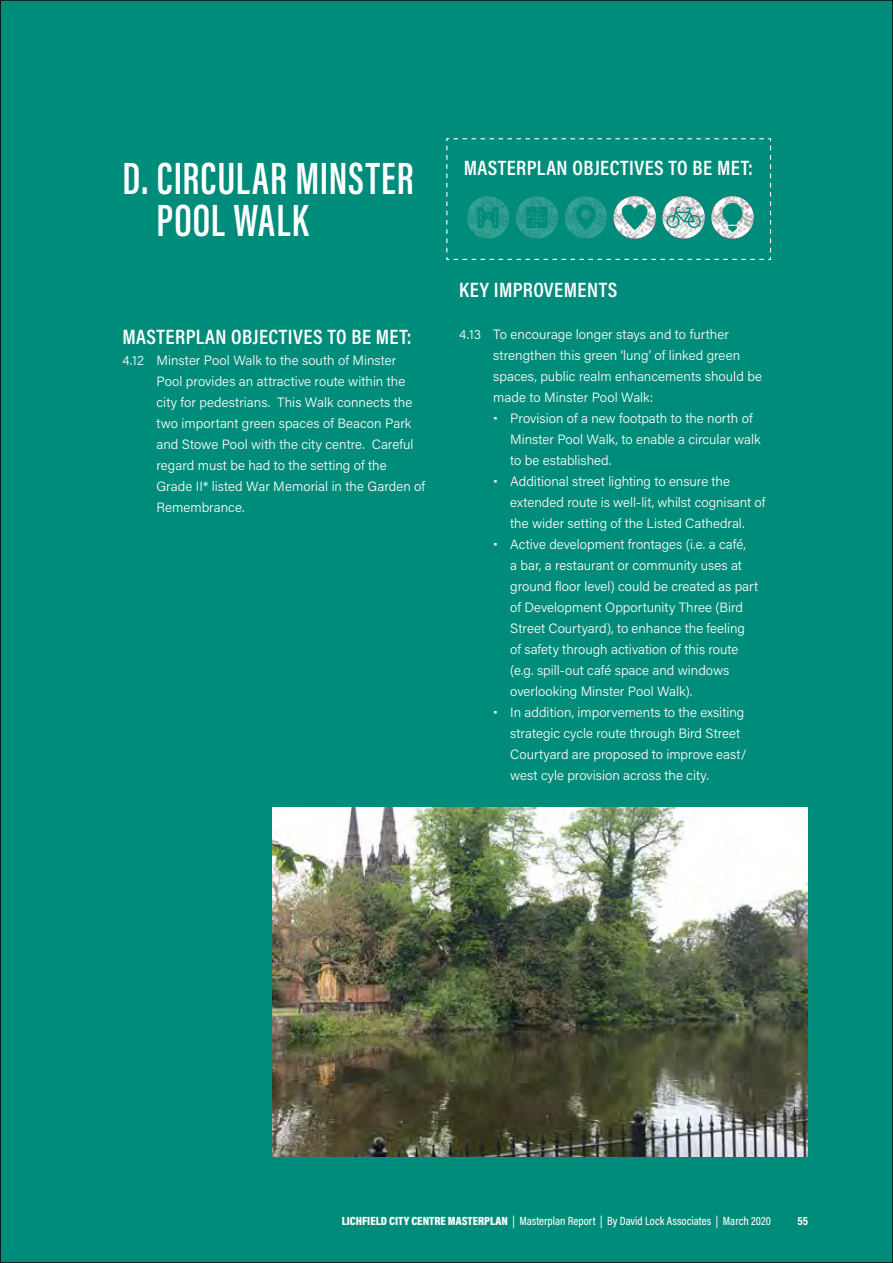
<style>
.page{position:relative;width:893px;height:1263px;background:#008c7a}
.page>*{position:absolute;margin:0;border:0;box-sizing:border-box;transform-origin:0 0}
.t1{font:46.5px/42px "Acumin Variable Concept";letter-spacing:-.245em;color:#fff}
.t2{font:21px "Acumin Variable Concept";letter-spacing:-.125em;color:#fff}
.t3{font:13.5px/21px "Acumin Variable Concept";letter-spacing:.01em;color:#fff}
.t4{font:12px "Acumin Variable Concept";letter-spacing:-.1em;color:#fff}
</style>
<div class="page">
<img style="left:272px;top:808px;width:536px;height:349px">
<svg style="left:446px;top:138px;width:326px;height:122px"></svg>
<svg style="left:464px;top:190px;width:145px;height:53px"></svg>
<h1 class="t1" style="left:156px;top:155px;width:271px;text-indent:-34px">D. CIRCULARMINSTER<br>POOLWALK</h1>
<h2 class="t2" style="left:122px;top:322px;width:291px">MASTERPLAN OBJECTIVES TO BE MET:</h2>
<p class="t3" style="left:156px;top:349px;width:270px;text-indent:-34px">4.12 Minster Pool Walk to the south of Minster Pool provides an attractive route within the city for pedestrians. This Walk connects the two important green spaces of Beacon Park and Stowe Pool with the city centre. Careful regard must be had to the setting of the Grade II* listed War Memorial in the Garden of Remembrance.</p>
<h2 class="t2" style="left:464px;top:153px;width:291px">MASTERPLAN OBJECTIVES TO BE MET:</h2>
<h2 class="t2" style="left:459px;top:275px;width:162px">KEY IMPROVEMENTS</h2>
<p class="t3" style="left:459px;top:323px;width:271px">4.13 To encourage longer stays and to further</p>
<p class="t3" style="left:493px;top:344px;width:248px">strengthen this green ‘lung’ of linked green</p>
<p class="t3" style="left:493px;top:365px;width:270px">spaces, public realm enhancements should be</p>
<p class="t3" style="left:493px;top:386px;width:161px">made to Minster Pool Walk:</p>
<p class="t3" style="left:493px;top:407px;width:261px">Ŋ Provision of a new footpath to the north of</p>
<p class="t3" style="left:510px;top:428px;width:252px">Minster Pool Walk, to enable a circular walk</p>
<p class="t3" style="left:510px;top:449px;width:102px">to be established.</p>
<p class="t3" style="left:493px;top:470px;width:238px">Ŋ Additional street lighting to ensure the</p>
<p class="t3" style="left:510px;top:491px;width:257px">extended route is well-lit, whilst cognisant of</p>
<p class="t3" style="left:510px;top:512px;width:236px">the wider setting of the Listed Cathedral.</p>
<p class="t3" style="left:493px;top:533px;width:254px">Ŋ Active development frontages (i.e. a café,</p>
<p class="t3" style="left:510px;top:554px;width:233px">a bar, a restaurant or community uses at</p>
<p class="t3" style="left:510px;top:575px;width:249px">ground floor level) could be created as part</p>
<p class="t3" style="left:510px;top:596px;width:234px">of Development Opportunity Three (Bird</p>
<p class="t3" style="left:510px;top:617px;width:236px">Street Courtyard), to enhance the feeling</p>
<p class="t3" style="left:510px;top:638px;width:230px">of safety through activation of this route</p>
<p class="t3" style="left:510px;top:659px;width:220px">(e.g. spill-out café space and windows</p>
<p class="t3" style="left:510px;top:680px;width:183px">overlooking Minster Pool Walk).</p>
<p class="t3" style="left:493px;top:701px;width:252px">Ŋ In addition, imporvements to the exsiting</p>
<p class="t3" style="left:510px;top:722px;width:231px">strategic cycle route through Bird Street</p>
<p class="t3" style="left:510px;top:743px;width:238px">Courtyard are proposed to improve east/</p>
<p class="t3" style="left:510px;top:764px;width:200px">west cyle provision across the city.</p>
<p class="t4" style="left:342px;top:1213px;width:432px">LICHFIELD CITY CENTRE MASTERPLAN | Masterplan Report | By David Lock Associates | March 2020</p>
<p class="t4" style="left:797px;top:1213px;width:13px">55</p>
</div>
